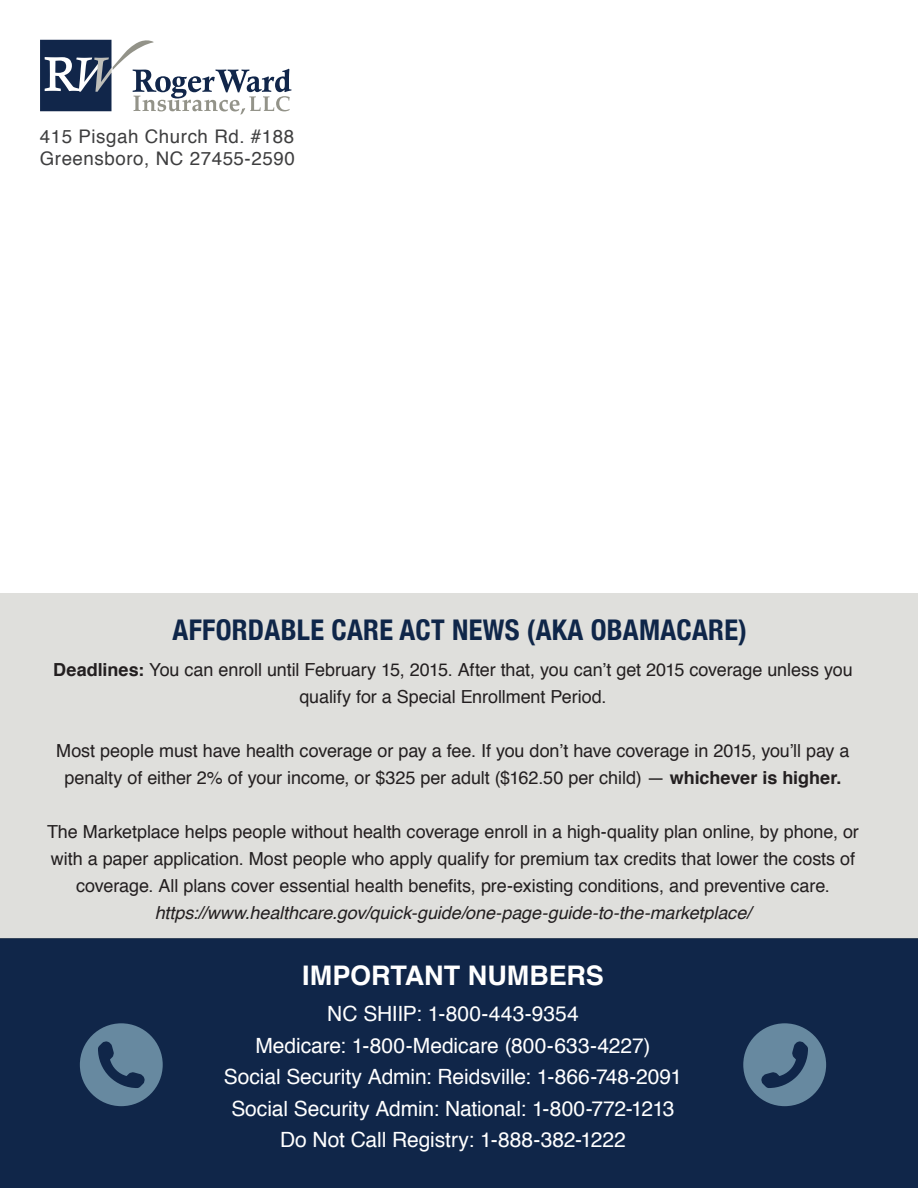
<style>
.page{position:relative;width:918px;height:1188px;background:#fff}
.page>*{position:absolute;margin:0;border:0;box-sizing:border-box;transform-origin:0 0}
.t1{font:700 condensed 28.5px "Helvetica Neue";letter-spacing:.01em;color:#0f2649}
.t2{font:700 27px "Helvetica";color:#fff}
.t3{font:21px/31.5px "Helvetica";letter-spacing:-.005em;color:#fff;text-align:center}
.t4{font:18.75px/22.5px "Helvetica";letter-spacing:.03em;color:#3e3e3f}
.t5{font:18px/27px "Helvetica";letter-spacing:-.005em;color:#231f20;text-align:center}
.t6{font:italic 18px "Helvetica";letter-spacing:-.005em;color:#231f20}
.s1{font-weight:700}
</style>
<div class="page">
<svg style="left:40px;top:40px;width:251px;height:75px"></svg>
<div style="left:0;top:939px;width:918px;height:249px;background:#102649"></div>
<div style="left:0;top:593px;width:918px;height:346px;background:#dfdfdc"></div>
<svg style="left:80px;top:1023px;width:83px;height:83px"></svg>
<svg style="left:743px;top:1023px;width:83px;height:83px"></svg>
<p class="t4" style="left:40px;top:126px;width:257px">415 Pisgah Church Rd. #188<br>Greensboro, NC 27455-2590</p>
<h1 class="t1" style="left:173px;top:606px;width:576px">AFFORDABLE CARE ACT NEWS (AKA OBAMACARE)</h1>
<p class="t5" style="left:53px;top:656px;width:801px"><span class="s1">Deadlines:</span> You can enroll until February 15, 2015. After that, you can’t get 2015 coverage unless you qualify for a Special Enrollment Period.</p>
<p class="t5" style="left:56px;top:737px;width:795px">Most people must have health coverage or pay a fee. If you don’t have coverage in 2015, you’ll pay a penalty of either 2% of your income, or $325 per adult ($162.50 per child) — <span class="s1">whichever is higher.</span></p>
<p class="t5" style="left:47px;top:818px;width:813px">The Marketplace helps people without health coverage enroll in a high-quality plan online, by phone, or with a paper application. Most people who apply qualify for premium tax credits that lower the costs of coverage. All plans cover essential health benefits, pre-existing conditions, and preventive care.</p>
<p class="t6" style="left:155px;top:898px;width:598px">https://www.healthcare.gov/quick-guide/one-page-guide-to-the-marketplace/</p>
<h2 class="t2" style="left:302px;top:954px;width:303px">IMPORTANT NUMBERS</h2>
<p class="t3" style="left:224px;top:999px;width:460px">NC SHIIP: 1-800-443-9354<br>Medicare: 1-800-Medicare (800-633-4227)<br>Social Security Admin: Reidsville: 1-866-748-2091<br>Social Security Admin: National: 1-800-772-1213<br>Do Not Call Registry: 1-888-382-1222</p>
</div>
